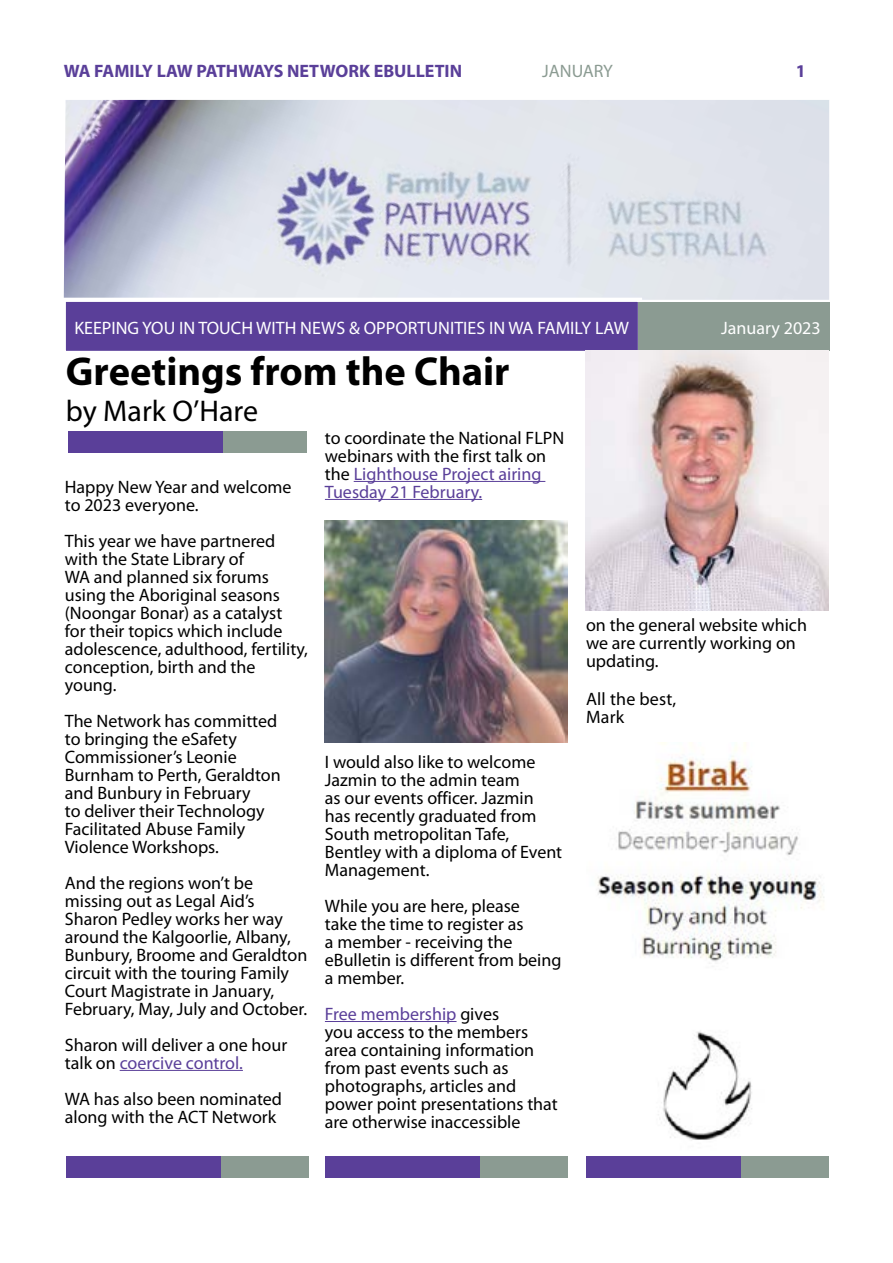
<style>
.page{position:relative;width:893px;height:1263px;background:#fff}
.page>*{position:absolute;margin:0;border:0;box-sizing:border-box;transform-origin:0 0}
.t1{font:700 40.5px "Myriad Pro";color:#000}
.t2{font:30px "Myriad Pro";color:#000}
.t3{font:18px/18px "Myriad Pro";color:#000}
.t4{font:18px "Myriad Pro";color:#fff}
.t5{font:700 18px "Myriad Pro";color:#5a3f99}
.t6{font:18px "Myriad Pro";color:#8b9b92}
.s1{color:#5a3f99}
</style>
<div class="page">
<img style="left:64px;top:100px;width:765px;height:200px">
<div style="left:64px;top:300px;width:576px;height:53px;background:#5a3f99"></div>
<div style="left:62px;top:298px;width:580px;height:57px;border:4px solid #fff"></div>
<div style="left:638px;top:302px;width:191px;height:49px;background:#8b9b92"></div>
<img style="left:585px;top:351px;width:243px;height:259px">
<hr style="left:120px;top:1070px;width:123px;height:1px;background:#5a3f99">
<div style="left:586px;top:1157px;width:155px;height:21px;background:#5a3f99"></div>
<div style="left:741px;top:1157px;width:88px;height:21px;background:#8b9b92"></div>
<div style="left:68px;top:432px;width:155px;height:21px;background:#5a3f99"></div>
<div style="left:325px;top:1157px;width:155px;height:21px;background:#5a3f99"></div>
<div style="left:66px;top:1157px;width:155px;height:21px;background:#5a3f99"></div>
<div style="left:221px;top:1157px;width:88px;height:21px;background:#8b9b92"></div>
<div style="left:480px;top:1157px;width:88px;height:21px;background:#8b9b92"></div>
<div style="left:223px;top:432px;width:84px;height:21px;background:#8b9b92"></div>
<hr style="left:354px;top:481px;width:191px;height:1px;background:#5a3f99">
<hr style="left:325px;top:499px;width:157px;height:1px;background:#5a3f99">
<hr style="left:325px;top:1021px;width:132px;height:1px;background:#5a3f99">
<img style="left:597px;top:742px;width:227px;height:398px">
<img style="left:325px;top:521px;width:242px;height:221px">
<p class="t5" style="left:64px;top:59px;width:400px">WA FAMILY LAW PATHWAYS NETWORK EBULLETIN</p>
<p class="t6" style="left:542px;top:60px;width:72px">JANUARY</p>
<p class="t5" style="left:796px;top:59px;width:11px">1</p>
<p class="t4" style="left:74px;top:317px;width:556px">KEEPING YOU IN TOUCH WITH NEWS &amp; OPPORTUNITIES IN WA FAMILY LAW</p>
<h1 class="t1" style="left:66px;top:345px;width:445px">Greetings from the Chair</h1>
<h2 class="t2" style="left:66px;top:393px;width:194px">by Mark O’Hare</h2>
<p class="t4" style="left:721px;top:317px;width:101px">January 2023</p>
<p class="t3" style="left:65px;top:477px;width:228px">Happy New Year and welcome to 2023 everyone.</p>
<p class="t3" style="left:65px;top:531px;width:245px">This year we have partnered with the State Library of<br>WA and planned six forums using the Aboriginal seasons (Noongar Bonar) as a catalyst<br>for their topics which include adolescence, adulthood, fertility, conception, birth and the young.</p>
<p class="t3" style="left:65px;top:711px;width:217px">The Network has committed to bringing the eSafety<br>Commissioner’s Leonie<br>Burnham to Perth, Geraldton and Bunbury in February<br>to deliver their Technology<br>Facilitated Abuse Family<br>Violence Workshops.</p>
<p class="t3" style="left:65px;top:873px;width:244px">And the regions won’t be missing out as Legal Aid’s<br>Sharon Pedley works her way around the Kalgoorlie, Albany,<br>Bunbury, Broome and Geraldton circuit with the touring Family<br>Court Magistrate in January,<br>February, May, July and October.</p>
<p class="t3" style="left:65px;top:1035px;width:224px">Sharon will deliver a one hour talk on <span class="s1">coercive control.</span></p>
<p class="t3" style="left:65px;top:1089px;width:219px">WA has also been nominated along with the ACT Network</p>
<p class="t3" style="left:325px;top:428px;width:241px">to coordinate the National FLPN webinars with the first talk on the <span class="s1">Lighthouse Project airing<br>Tuesday 21 February.</span></p>
<p class="t3" style="left:325px;top:752px;width:239px">I would also like to welcome<br>Jazmin to the admin team<br>as our events officer. Jazmin has recently graduated from<br>South metropolitan Tafe,<br>Bentley with a diploma of Event<br>Management.</p>
<p class="t3" style="left:325px;top:896px;width:238px">While you are here, please<br>take the time to register as<br>a member - receiving the eBulletin is different from being a member.</p>
<p class="t3" style="left:325px;top:1004px;width:234px"><span class="s1">Free membership</span> gives<br>you access to the members area containing information from past events such as photographs, articles and power point presentations that are otherwise inaccessible</p>
<p class="t3" style="left:586px;top:616px;width:222px">on the general website which we are currently working on updating.</p>
<p class="t3" style="left:586px;top:689px;width:92px">All the best,<br>Mark</p>
</div>
